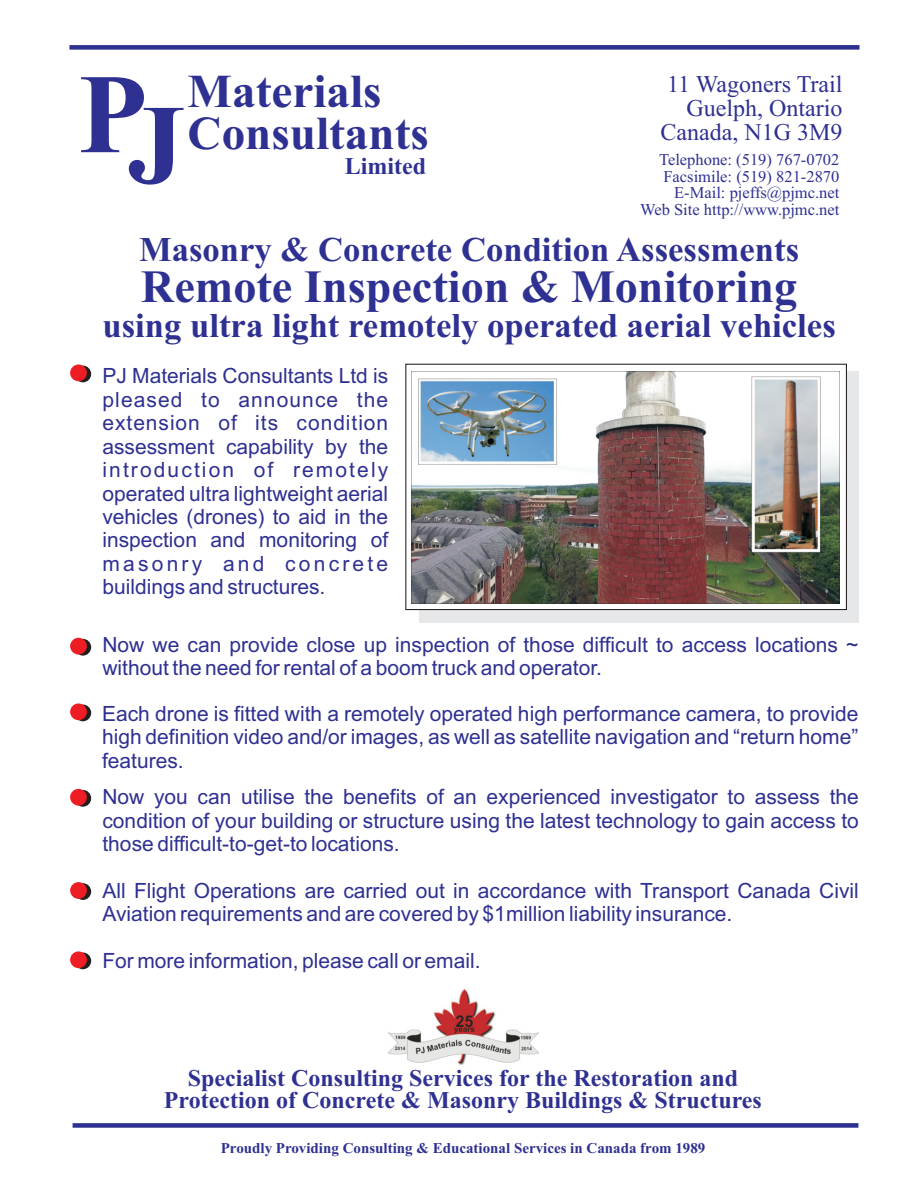
<style>
.page{position:relative;width:918px;height:1188px;background:#fff}
.page>*{position:absolute;margin:0;border:0;box-sizing:border-box;transform-origin:0 0}
.t1{font:700 113.25px "Times New Roman";color:#2e3092}
.t2{font:700 47.25px/41.8px "Times New Roman";color:#2e3092}
.t3{font:700 46.2px "Times New Roman";color:#2e3092}
.t4{font:700 34.65px "Times New Roman";color:#2e3092}
.t5{font:700 24px/21.8px "Times New Roman";color:#2e3092;text-align:center}
.t6{font:24px/23.9px "Times New Roman";color:#2e3092;text-align:right}
.t7{font:21px/23.4px "Arial";color:#2e3092;text-align:justify}
.t8{font:16.5px/16.5px "Times New Roman";color:#2e3092;text-align:right}
.t9{font:700 15px "Times New Roman";color:#2e3092}
</style>
<div class="page">
<div style="left:69px;top:45px;width:791px;height:5px;background:#2e3092"></div>
<div style="left:73px;top:1123px;width:785px;height:5px;background:#2e3092"></div>
<img style="left:388px;top:988px;width:150px;height:77px">
<svg style="left:75px;top:366px;width:16px;height:16px"></svg>
<div style="left:70px;top:365px;width:17px;height:16px;background:#ee1d23;border-radius:50%"></div>
<svg style="left:75px;top:639px;width:16px;height:17px"></svg>
<div style="left:70px;top:638px;width:17px;height:16px;background:#ee1d23;border-radius:50%"></div>
<svg style="left:75px;top:705px;width:16px;height:16px"></svg>
<div style="left:70px;top:703px;width:17px;height:17px;background:#ee1d23;border-radius:50%"></div>
<svg style="left:75px;top:790px;width:16px;height:17px"></svg>
<div style="left:70px;top:789px;width:17px;height:17px;background:#ee1d23;border-radius:50%"></div>
<svg style="left:75px;top:953px;width:16px;height:16px"></svg>
<div style="left:70px;top:951px;width:17px;height:17px;background:#ee1d23;border-radius:50%"></div>
<svg style="left:75px;top:883px;width:16px;height:17px"></svg>
<div style="left:70px;top:882px;width:17px;height:17px;background:#ee1d23;border-radius:50%"></div>
<div style="left:419px;top:371px;width:439px;height:251px;background:#e6e7e9"></div>
<svg style="left:405px;top:363px;width:442px;height:248px"></svg>
<img style="left:412px;top:371px;width:428px;height:232px">
<p class="t6" style="left:661px;top:74px;width:183px">11 Wagoners Trail<br>Guelph, Ontario<br>Canada, N1G 3M9</p>
<h1 class="t1" style="left:78px;top:91px;width:107px">PJ</h1>
<h2 class="t2" style="left:188px;top:76px;width:243px">Materials<br>Consultants</h2>
<p class="t8" style="left:640px;top:153px;width:201px">Telephone: (519) 767-0702<br>Facsimile: (519) 821-2870<br>E-Mail: pjeffs@pjmc.net<br>Web Site http://www.pjmc.net</p>
<h3 class="t4" style="left:139px;top:237px;width:662px">Masonry &amp; Concrete Condition Assessments</h3>
<h3 class="t3" style="left:141px;top:271px;width:658px">Remote Inspection &amp; Monitoring</h3>
<h3 class="t4" style="left:102px;top:313px;width:735px">using ultra light remotely operated aerial vehicles</h3>
<p class="t5" style="left:345px;top:157px;width:83px">Limited</p>
<p class="t7" style="left:102px;top:366px;width:287px">PJ Materials Consultants Ltd is pleased to announce the extension of its condition assessment capability by the introduction of remotely operated ultra lightweight aerial vehicles (drones) to aid in the inspection and monitoring of masonry and concrete buildings and structures.</p>
<p class="t7" style="left:102px;top:635px;width:757px">Now we can provide close up inspection of those difficult to access locations ~ without the need for rental of a boom truck and operator.</p>
<p class="t7" style="left:102px;top:704px;width:758px">Each drone is fitted with a remotely operated high performance camera, to provide high definition video and/or images, as well as satellite navigation and “return home” features.</p>
<p class="t7" style="left:102px;top:787px;width:758px">Now you can utilise the benefits of an experienced investigator to assess the condition of your building or structure using the latest technology to gain access to those difficult-to-get-to locations.</p>
<p class="t7" style="left:102px;top:881px;width:758px">All Flight Operations are carried out in accordance with Transport Canada Civil<br>Aviation requirements and are covered by $1million liability insurance.</p>
<p class="t7" style="left:102px;top:951px;width:380px">For more information, please call or email.</p>
<p class="t5" style="left:164px;top:1070px;width:599px">Specialist Consulting Services for the Restoration and<br>Protection of Concrete &amp; Masonry Buildings &amp; Structures</p>
<p class="t9" style="left:221px;top:1142px;width:486px">Proudly Providing Consulting &amp; Educational Services in Canada from 1989</p>
</div>
